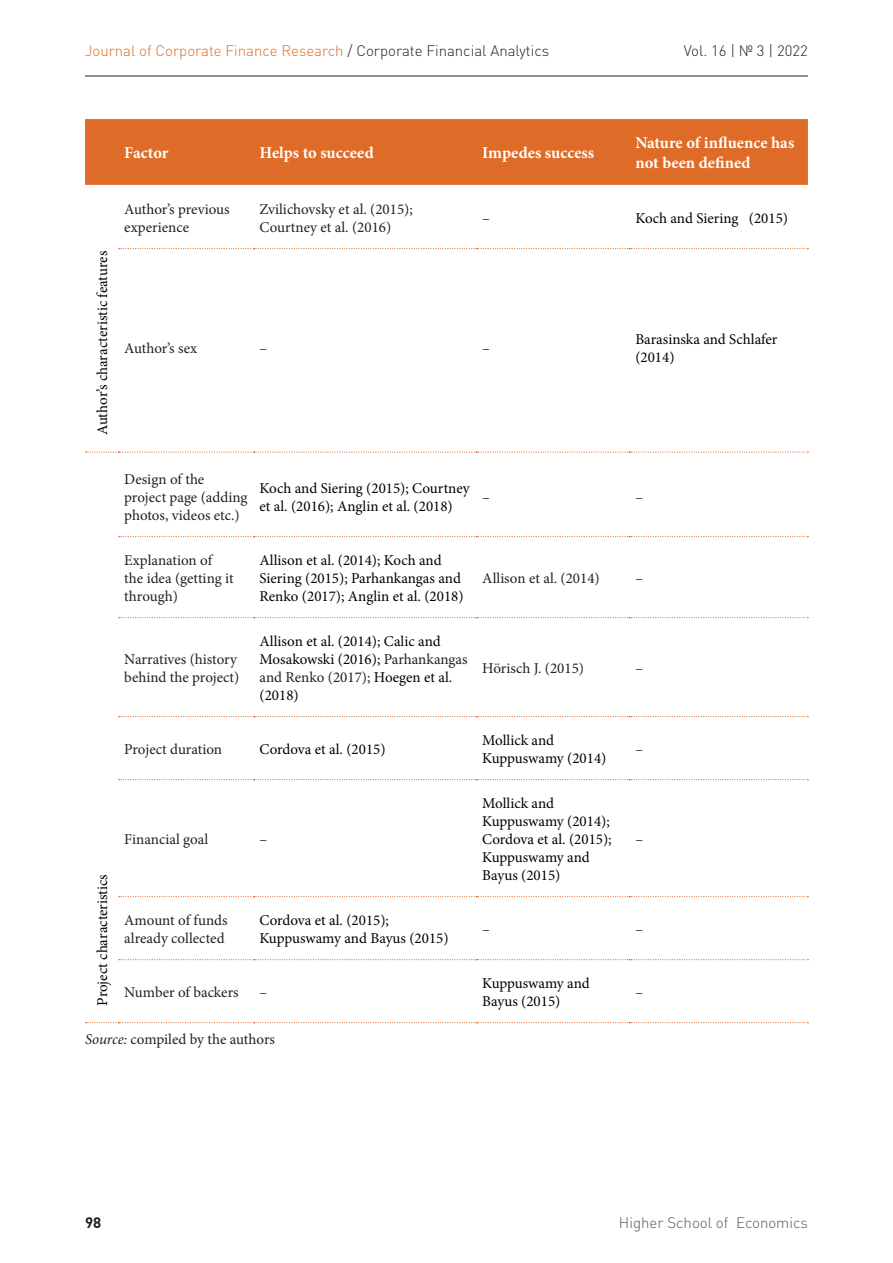
<style>
.page{position:relative;width:893px;height:1263px;background:#fff}
.page>*{position:absolute;margin:0;border:0;box-sizing:border-box;transform-origin:0 0}
.ТАБЛИЦА_ЗАГ{font:700 16.5px/19.8px "Minion Pro";color:#fff}
.Текст_ENG{font:15px/18px "Minion Pro";color:#000}
.Текст_ENG-2{font:15px/18px "Minion Pro";color:#231f20}
.t1{font:300 15px "DIN Pro";color:#de6b27}
.источник{font:15px "Minion Pro";letter-spacing:-.005em;color:#231f20}
.t2{font:300 15px "DIN Pro";color:#57585a}
.t3{font:300 15px "DIN Pro";color:#231f20}
.t4{font:700 15px "DIN Pro";color:#231f20}
.s1{color:#231f20}
.s2{font-style:italic}
</style>
<div class="page">
<hr style="left:85px;top:76px;width:723px;height:1px;background:#231f20">
<div style="left:85px;top:119px;width:723px;height:66px;background:#de6b27"></div>
<svg style="left:119px;top:248px;width:689px;height:1px"></svg>
<svg style="left:86px;top:451px;width:722px;height:2px"></svg>
<svg style="left:119px;top:536px;width:689px;height:1px"></svg>
<svg style="left:119px;top:617px;width:689px;height:1px"></svg>
<svg style="left:119px;top:716px;width:689px;height:1px"></svg>
<svg style="left:119px;top:779px;width:689px;height:1px"></svg>
<svg style="left:119px;top:896px;width:689px;height:1px"></svg>
<svg style="left:119px;top:959px;width:689px;height:1px"></svg>
<svg style="left:86px;top:1022px;width:722px;height:1px"></svg>
<p class="t1" style="left:85px;top:40px;width:466px">Journal of Corporate Finance Research <span class="s1">/ Corporate Financial Analytics</span></p>
<p class="t3" style="left:684px;top:40px;width:126px">Vol. 16 | № 3 | 2022</p>
<p class="ТАБЛИЦА_ЗАГ" style="left:124px;top:143px;width:46px">Factor</p>
<p class="ТАБЛИЦА_ЗАГ" style="left:260px;top:143px;width:116px">Helps to succeed</p>
<p class="ТАБЛИЦА_ЗАГ" style="left:482px;top:143px;width:114px">Impedes success</p>
<p class="ТАБЛИЦА_ЗАГ" style="left:635px;top:133px;width:160px">Nature of influence has not been defined</p>
<p class="Текст_ENG" style="left:93px;top:435px;width:186px;rotate:-90deg">Author’s characteristic features</p>
<p class="Текст_ENG-2" style="left:124px;top:200px;width:107px">Author’s previous experience</p>
<p class="Текст_ENG-2" style="left:260px;top:200px;width:155px">Zvilichovsky et al. (2015);<br>Courtney et al. (2016)</p>
<p class="Текст_ENG-2" style="left:482px;top:209px;width:9px">–</p>
<p class="Текст_ENG" style="left:635px;top:209px;width:154px">Koch and Siering (2015)</p>
<p class="Текст_ENG-2" style="left:124px;top:339px;width:74px">Author’s sex</p>
<p class="Текст_ENG-2" style="left:260px;top:339px;width:9px">–</p>
<p class="Текст_ENG-2" style="left:482px;top:339px;width:9px">–</p>
<p class="Текст_ENG" style="left:635px;top:330px;width:144px">Barasinska and Schlafer (2014)</p>
<p class="Текст_ENG" style="left:93px;top:1006px;width:133px;rotate:-90deg">Project characteristics</p>
<p class="Текст_ENG-2" style="left:124px;top:470px;width:125px">Design of the project page (adding photos, videos etc.)</p>
<p class="Текст_ENG" style="left:260px;top:479px;width:212px">Koch and Siering (2015); Courtney et al. (2016); Anglin et al. (2018)</p>
<p class="Текст_ENG-2" style="left:124px;top:551px;width:111px">Explanation of the idea (getting it through)</p>
<p class="Текст_ENG" style="left:260px;top:551px;width:206px">Allison et al. (2014); Koch and<br>Siering (2015); Parhankangas and<br>Renko (2017); Anglin et al. (2018)</p>
<p class="Текст_ENG-2" style="left:124px;top:650px;width:117px">Narratives (history behind the project)</p>
<p class="Текст_ENG" style="left:260px;top:632px;width:210px">Allison et al. (2014); Calic and<br>Mosakowski (2016); <span class="s1">Parhankangas and Renko (2017);</span> Hoegen et al. (2018)</p>
<p class="Текст_ENG-2" style="left:482px;top:488px;width:9px">–</p>
<p class="Текст_ENG-2" style="left:635px;top:488px;width:9px">–</p>
<p class="Текст_ENG-2" style="left:482px;top:569px;width:119px">Allison et al. (2014)</p>
<p class="Текст_ENG-2" style="left:635px;top:569px;width:9px">–</p>
<p class="Текст_ENG-2" style="left:482px;top:659px;width:103px">Hörisch J. (2015)</p>
<p class="Текст_ENG-2" style="left:635px;top:659px;width:9px">–</p>
<p class="Текст_ENG-2" style="left:124px;top:740px;width:99px">Project duration</p>
<p class="Текст_ENG" style="left:260px;top:740px;width:128px">Cordova et al. (2015)</p>
<p class="Текст_ENG" style="left:482px;top:731px;width:126px">Mollick and<br>Kuppuswamy (2014)</p>
<p class="Текст_ENG-2" style="left:124px;top:830px;width:86px">Financial goal</p>
<p class="Текст_ENG-2" style="left:260px;top:830px;width:9px">–</p>
<p class="Текст_ENG" style="left:482px;top:794px;width:131px">Mollick and<br>Kuppuswamy (2014);<br>Cordova et al. (2015);<br>Kuppuswamy and<br>Bayus (2015)</p>
<p class="Текст_ENG-2" style="left:635px;top:740px;width:9px">–</p>
<p class="Текст_ENG-2" style="left:635px;top:830px;width:9px">–</p>
<p class="Текст_ENG-2" style="left:124px;top:911px;width:105px">Amount of funds already collected</p>
<p class="Текст_ENG" style="left:260px;top:911px;width:191px">Cordova et al. (2015);<br>Kuppuswamy and Bayus (2015)</p>
<p class="Текст_ENG-2" style="left:124px;top:983px;width:116px">Number of backers</p>
<p class="Текст_ENG-2" style="left:260px;top:983px;width:9px">–</p>
<p class="Текст_ENG-2" style="left:482px;top:920px;width:9px">–</p>
<p class="Текст_ENG-2" style="left:635px;top:920px;width:9px">–</p>
<p class="Текст_ENG" style="left:482px;top:974px;width:109px">Kuppuswamy and<br>Bayus (2015)</p>
<p class="Текст_ENG-2" style="left:635px;top:983px;width:9px">–</p>
<p class="источник" style="left:85px;top:1029px;width:191px"><span class="s2">Source:</span> compiled by the authors</p>
<p class="t4" style="left:85px;top:1212px;width:18px">98</p>
<p class="t2" style="left:619px;top:1212px;width:190px">Higher School of Economics</p>
</div>
